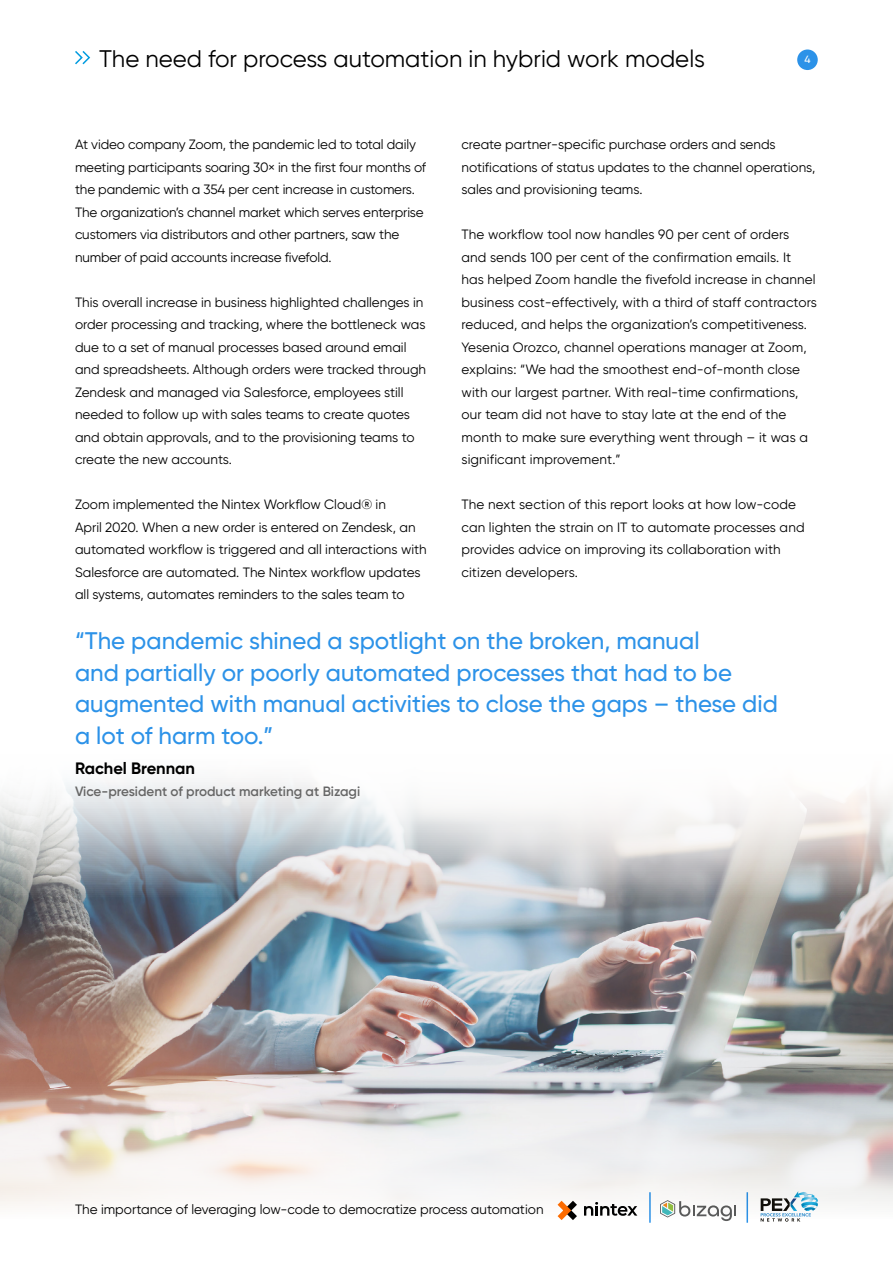
<style>
.page{position:relative;width:893px;height:1263px;background:#fff}
.page>*{position:absolute;margin:0;border:0;box-sizing:border-box;transform-origin:0 0}
.t1{font:500 24px/31.5px "Gilroy";color:#2c92e8}
.t2{font:24px "Gilroy";color:#000}
.t3{font:700 16.5px "Gilroy";color:#000}
.t4{font:13.5px/22.5px "Gilroy";color:#000}
.t5{font:600 13.5px "Gilroy";color:#666}
.t6{font:500 10.5px "Gilroy";color:#fff}
</style>
<div class="page">
<div style="left:797px;top:50px;width:21px;height:20px;background:#2c92e8;border-radius:50%"></div>
<svg style="left:761px;top:1218px;width:40px;height:3px"></svg>
<hr style="left:746px;top:1192px;width:2px;height:31px;background:#2c92e8">
<svg style="left:721px;top:1218px;width:11px;height:3px"></svg>
<svg style="left:559px;top:1218px;width:16px;height:2px"></svg>
<hr style="left:649px;top:1192px;width:2px;height:31px;background:#2c92e8">
<svg style="left:75px;top:51px;width:16px;height:14px"></svg>
<img style="left:0;top:782px;width:893px;height:436px">
<h1 class="t2" style="left:99px;top:44px;width:608px">The need for process automation in hybrid work models</h1>
<p class="t6" style="left:804px;top:53px;width:8px">4</p>
<p class="t4" style="left:75px;top:133px;width:353px">At video company Zoom, the pandemic led to total daily meeting participants soaring 30× in the first four months of the pandemic with a 354 per cent increase in customers.<br>The organization’s channel market which serves enterprise customers via distributors and other partners, saw the number of paid accounts increase fivefold.</p>
<p class="t4" style="left:75px;top:291px;width:353px">This overall increase in business highlighted challenges in order processing and tracking, where the bottleneck was due to a set of manual processes based around email and spreadsheets. Although orders were tracked through Zendesk and managed via Salesforce, employees still needed to follow up with sales teams to create quotes and obtain approvals, and to the provisioning teams to create the new accounts.</p>
<p class="t4" style="left:75px;top:493px;width:353px">Zoom implemented the Nintex Workflow Cloud® in<br>April 2020. When a new order is entered on Zendesk, an automated workflow is triggered and all interactions with Salesforce are automated. The Nintex workflow updates all systems, automates reminders to the sales team to</p>
<p class="t4" style="left:461px;top:133px;width:356px">create partner-specific purchase orders and sends notifications of status updates to the channel operations, sales and provisioning teams.</p>
<p class="t4" style="left:461px;top:223px;width:357px">The workflow tool now handles 90 per cent of orders and sends 100 per cent of the confirmation emails. It has helped Zoom handle the fivefold increase in channel business cost-effectively, with a third of staff contractors reduced, and helps the organization’s competitiveness.<br>Yesenia Orozco, channel operations manager at Zoom, explains: “We had the smoothest end-of-month close with our largest partner. With real-time confirmations, our team did not have to stay late at the end of the month to make sure everything went through – it was a significant improvement.”</p>
<p class="t4" style="left:461px;top:493px;width:345px">The next section of this report looks at how low-code can lighten the strain on IT to automate processes and provides advice on improving its collaboration with citizen developers.</p>
<h1 class="t1" style="left:75px;top:625px;width:704px">“The pandemic shined a spotlight on the broken, manual<br>and partially or poorly automated processes that had to be augmented with manual activities to close the gaps – these did a lot of harm too.”</h1>
<p class="t3" style="left:75px;top:758px;width:122px">Rachel Brennan</p>
<p class="t5" style="left:75px;top:783px;width:287px">Vice-president of product marketing at Bizagi</p>
<p class="t4" style="left:75px;top:1198px;width:470px">The importance of leveraging low-code to democratize process automation</p>
</div>
